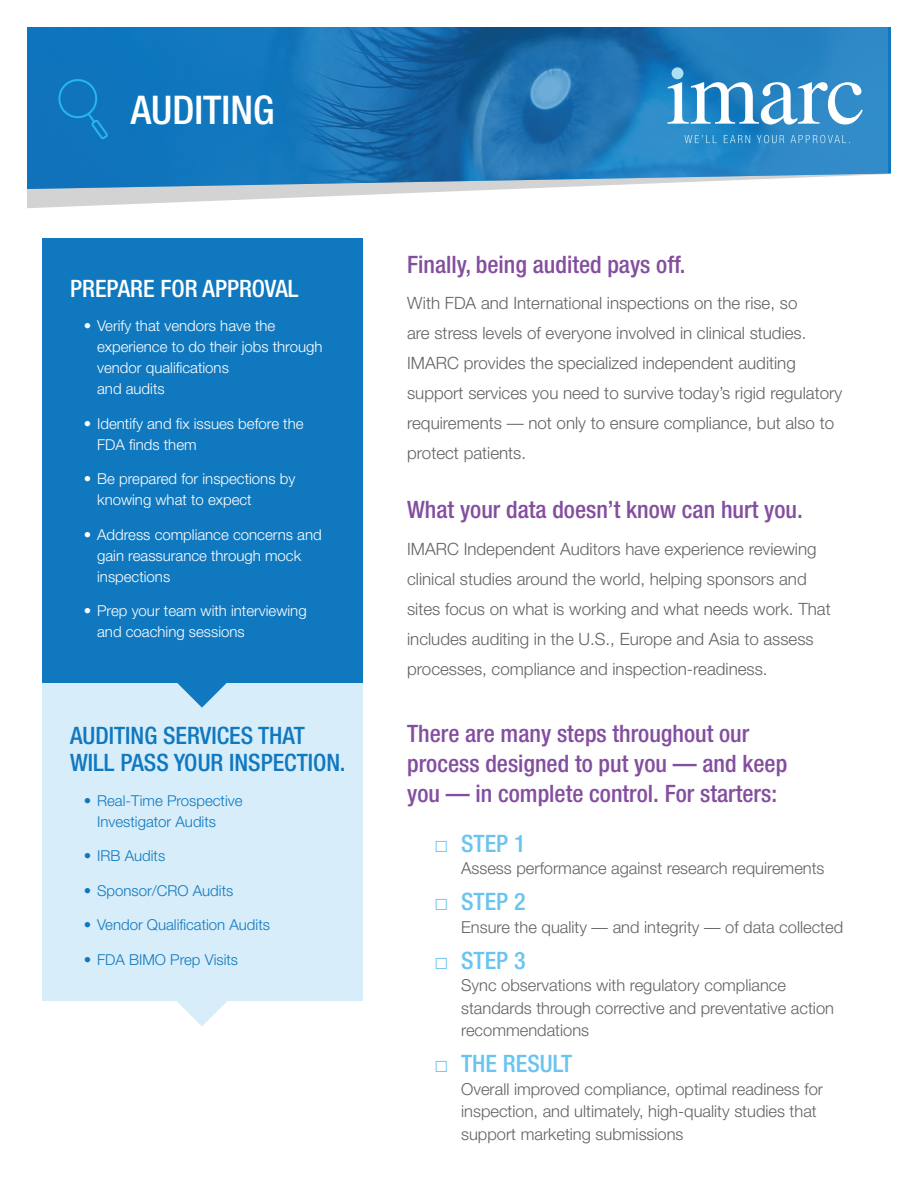
<style>
.page{position:relative;width:918px;height:1188px;background:#fff}
.page>*{position:absolute;margin:0;border:0;box-sizing:border-box;transform-origin:0 0}
.t1{font:500 condensed 39.6px "Helvetica Neue";color:#fff}
.t2{font:500 condensed 24px/30px "Helvetica Neue";color:#844e9f}
.t3{font:500 condensed 24px/27px "Helvetica Neue";color:#1078bf}
.t4{font:500 condensed 24px "Helvetica Neue";color:#69c4ef}
.t5{font:500 condensed 24px "Helvetica Neue";color:#fff}
.t6{font:300 16.95px/30px "Helvetica Neue";color:#636366}
.t7{font:300 16.5px/22.5px "Helvetica Neue";color:#636366}
.t8{font:300 15px/21px "Helvetica Neue";color:#fff}
.t9{font:300 15px/21px "Helvetica Neue";color:#1078bf}
.s1{font-family:"Arial";font-weight:400;font-stretch:normal}
</style>
<div class="page">
<div style="left:42px;top:683px;width:321px;height:318px;background:#d7edf9"></div>
<svg style="left:177px;top:1001px;width:50px;height:25px"></svg>
<div style="left:42px;top:238px;width:321px;height:445px;background:#1078bf"></div>
<svg style="left:177px;top:683px;width:50px;height:25px"></svg>
<svg style="left:27px;top:189px;width:480px;height:19px"></svg>
<img style="left:27px;top:27px;width:860px;height:162px">
<svg style="left:667px;top:82px;width:196px;height:43px"></svg>
<div style="left:672px;top:67px;width:11px;height:12px;background:#acdfef;border-radius:50%"></div>
<svg style="left:684px;top:135px;width:166px;height:8px"></svg>
<svg style="left:57px;top:76px;width:51px;height:64px;background:#117ac0"></svg>
<p class="t1" style="left:131px;top:86px;width:145px">AUDITING</p>
<p class="t5" style="left:70px;top:274px;width:230px">PREPARE FOR APPROVAL</p>
<p class="t8" style="left:97px;top:315px;width:227px;text-indent:-14px">• Verify that vendors have the experience to do their jobs through vendor qualifications<br>and audits</p>
<p class="t8" style="left:97px;top:413px;width:208px;text-indent:-14px">• Identify and fix issues before the<br>FDA finds them</p>
<p class="t8" style="left:97px;top:468px;width:200px;text-indent:-14px">• Be prepared for inspections by knowing what to expect</p>
<p class="t8" style="left:97px;top:524px;width:226px;text-indent:-14px">• Address compliance concerns and gain reassurance through mock inspections</p>
<p class="t8" style="left:97px;top:600px;width:211px;text-indent:-14px">• Prep your team with interviewing and coaching sessions</p>
<p class="t3" style="left:70px;top:722px;width:277px">AUDITING SERVICES THAT<br>WILL PASS YOUR INSPECTION.</p>
<p class="t9" style="left:97px;top:789px;width:147px;text-indent:-14px">• Real-Time Prospective<br>Investigator Audits</p>
<p class="t9" style="left:84px;top:845px;width:83px">• IRB Audits</p>
<p class="t9" style="left:84px;top:879px;width:151px">• Sponsor/CRO Audits</p>
<p class="t9" style="left:84px;top:914px;width:188px">• Vendor Qualification Audits</p>
<p class="t9" style="left:84px;top:948px;width:156px">• FDA BIMO Prep Visits</p>
<p class="t2" style="left:407px;top:249px;width:280px">Finally, being audited pays off.</p>
<p class="t6" style="left:407px;top:288px;width:437px">With FDA and International inspections on the rise, so<br>are stress levels of everyone involved in clinical studies.<br>IMARC provides the specialized independent auditing support services you need to survive today’s rigid regulatory requirements — not only to ensure compliance, but also to protect patients.</p>
<p class="t2" style="left:407px;top:494px;width:397px">What your data doesn’t know can hurt you.</p>
<p class="t6" style="left:407px;top:534px;width:425px">IMARC Independent Auditors have experience reviewing clinical studies around the world, helping sponsors and sites focus on what is working and what needs work. That includes auditing in the U.S., Europe and Asia to assess processes, compliance and inspection-readiness.</p>
<p class="t2" style="left:407px;top:719px;width:382px">There are many steps throughout our process designed to put you — and keep you — in complete control. For starters:</p>
<p class="t4" style="left:434px;top:829px;width:93px"><span class="s1">□</span> STEP 1</p>
<p class="t7" style="left:461px;top:857px;width:365px">Assess performance against research requirements</p>
<p class="t4" style="left:434px;top:888px;width:93px"><span class="s1">□</span> STEP 2</p>
<p class="t7" style="left:461px;top:915px;width:384px">Ensure the quality — and integrity — of data collected</p>
<p class="t4" style="left:434px;top:946px;width:93px"><span class="s1">□</span> STEP 3</p>
<p class="t7" style="left:461px;top:974px;width:374px">Sync observations with regulatory compliance standards through corrective and preventative action recommendations</p>
<p class="t4" style="left:434px;top:1050px;width:140px"><span class="s1">□</span> THE RESULT</p>
<p class="t7" style="left:461px;top:1077px;width:363px">Overall improved compliance, optimal readiness for inspection, and ultimately, high-quality studies that support marketing submissions</p>
</div>
